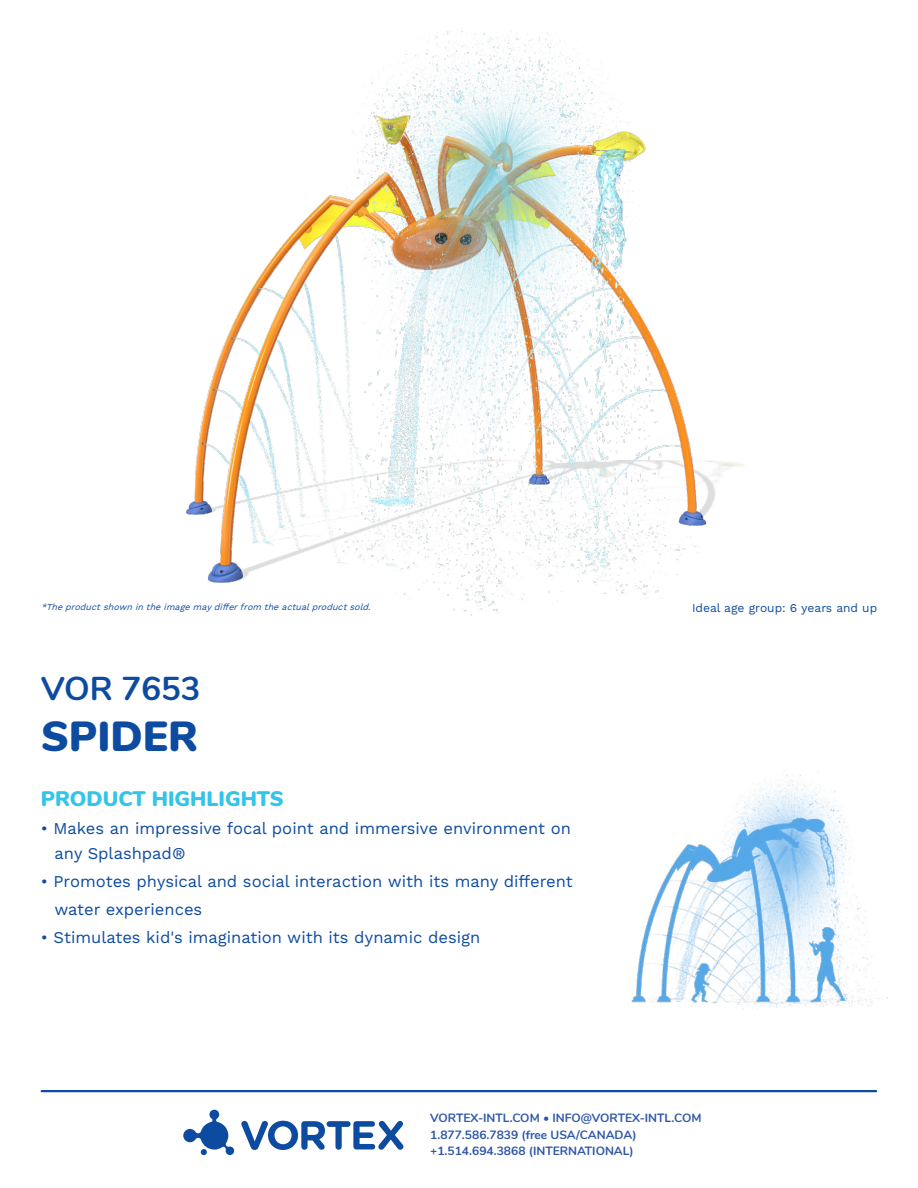
<style>
.page{position:relative;width:918px;height:1188px;background:#fff}
.page>*{position:absolute;margin:0;border:0;box-sizing:border-box;transform-origin:0 0}
.t1{font:900 42px "Nunito";color:#0d4ba0}
.t2{font:700 33px "Nunito";color:#0d4ba0}
.t3{font:900 21px "Nunito";color:#33c4ea}
.t4{font:16.5px/25.7px "Work Sans";color:#0d4ba0}
.t5{font:700 12px/16.5px "Nunito";color:#2f57a7}
.t6{font:12px "Work Sans";color:#0d4ba0}
.t7{font:italic 9px "Work Sans";color:#0d4ba0}
</style>
<div class="page">
<hr style="left:42px;top:1090px;width:834px;height:2px;background:#0d4ba0">
<img style="left:186px;top:31px;width:560px;height:585px">
<svg style="left:183px;top:1110px;width:51px;height:45px"></svg>
<svg style="left:241px;top:1121px;width:162px;height:29px"></svg>
<img style="left:631px;top:775px;width:257px;height:234px">
<p class="t7" style="left:41px;top:602px;width:334px">*Theproductshownintheimagemaydifferfrom theactualproductsold.</p>
<h2 class="t2" style="left:41px;top:664px;width:161px">VOR 7653</h2>
<h1 class="t1" style="left:41px;top:705px;width:158px">SPIDER</h1>
<p class="t3" style="left:41px;top:783px;width:244px">PRODUCT HIGHLIGHTS</p>
<p class="t4" style="left:54px;top:816px;width:518px;text-indent:-13px">• Makes an impressive focal point and immersive environment on any Splashpad®</p>
<p class="t4" style="left:54px;top:868px;width:520px;line-height:27.8px;text-indent:-13px">• Promotes physical and social interaction with its many different water experiences</p>
<p class="t4" style="left:41px;top:925px;width:441px">• Stimulates kid's imagination with its dynamic design</p>
<p class="t6" style="left:692px;top:601px;width:187px">Ideal age group: 6 years and up</p>
<p class="t5" style="left:430px;top:1109px;width:273px">VORTEX-INTL.COM • INFO@VORTEX-INTL.COM<br>1.877.586.7839 (free USA/CANADA) +1.514.694.3868 (INTERNATIONAL)</p>
</div>
